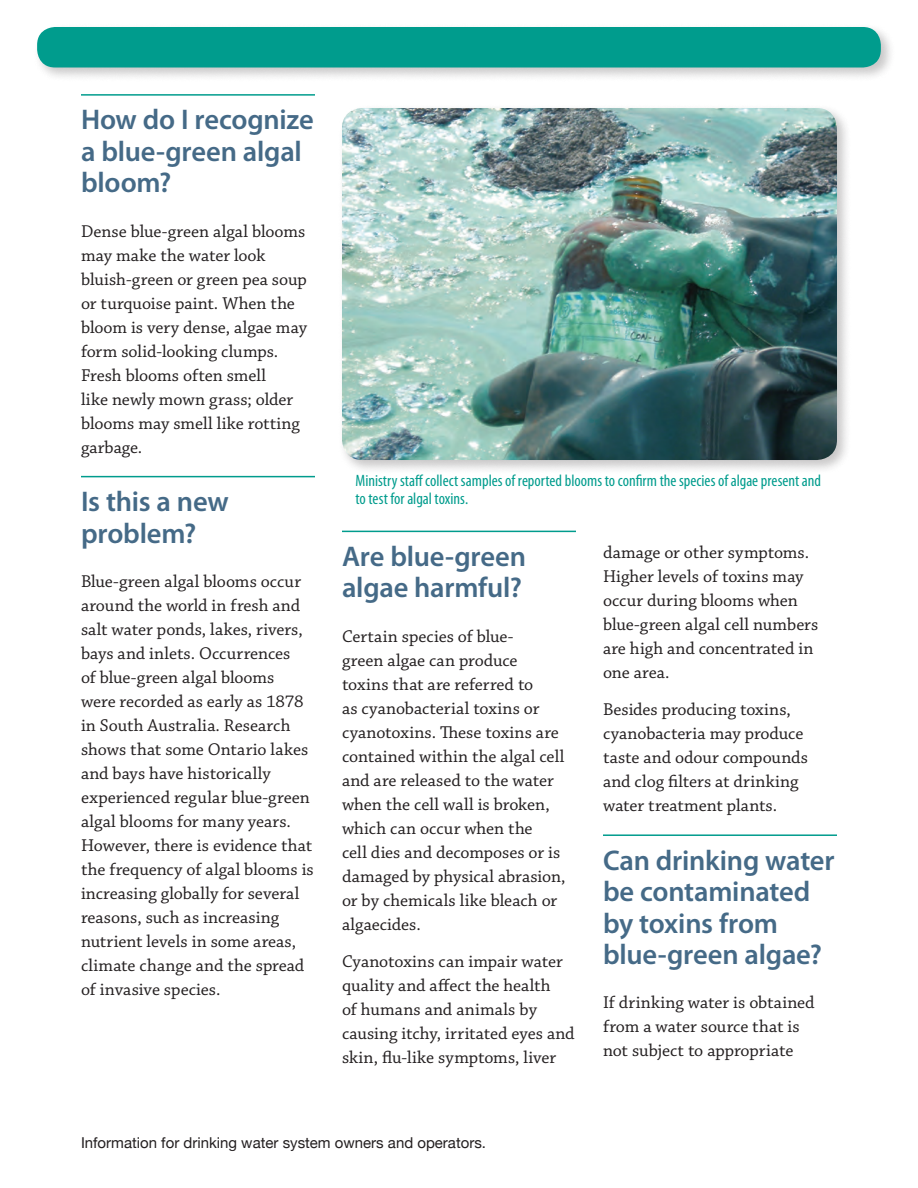
<style>
.page{position:relative;width:918px;height:1188px;background:#fff}
.page>*{position:absolute;margin:0;border:0;box-sizing:border-box;transform-origin:0 0}
.t1{font:600 28.5px/31.5px "Myriad Pro";letter-spacing:-.01em;color:#456a87}
.t2{font:18px/24px "Chaparral Pro";color:#231f20}
.t3{font:condensed 16.5px/18px "Myriad Pro";color:#009c8d}
.t4{font:15px "Helvetica Neue";color:#231f20}
</style>
<div class="page">
<div style="left:33px;top:23px;width:863px;height:59px;background:#231f20;opacity:.25"></div>
<div style="left:37px;top:27px;width:844px;height:41px;background:#009c8d;border-radius:18px"></div>
<hr style="left:81px;top:94px;width:234px;height:2px;background:#009c8d">
<hr style="left:81px;top:476px;width:234px;height:1px;background:#009c8d">
<hr style="left:342px;top:531px;width:234px;height:1px;background:#009c8d">
<hr style="left:603px;top:834px;width:234px;height:2px;background:#009c8d">
<div style="left:338px;top:104px;width:514px;height:371px;background:#231f20;opacity:.25"></div>
<img style="left:342px;top:108px;width:495px;height:352px">
<h1 class="t1" style="left:81px;top:103px;width:234px">How do I recognize a blue-green algal bloom?</h1>
<p class="t2" style="left:81px;top:220px;width:228px">Dense blue-green algal blooms may make the water look bluish-green or green pea soup or turquoise paint. When the bloom is very dense, algae may form solid-looking clumps.<br>Fresh blooms often smell<br>like newly mown grass; older blooms may smell like rotting garbage.</p>
<h1 class="t1" style="left:81px;top:485px;width:149px">Is this a new problem?</h1>
<p class="t2" style="left:81px;top:570px;width:234px">Blue-green algal blooms occur around the world in fresh and salt water ponds, lakes, rivers, bays and inlets. Occurrences<br>of blue-green algal blooms<br>were recorded as early as 1878 in South Australia. Research shows that some Ontario lakes and bays have historically experienced regular blue-green algal blooms for many years.<br>However, there is evidence that the frequency of algal blooms is increasing globally for several reasons, such as increasing nutrient levels in some areas, climate change and the spread of invasive species.</p>
<p class="t3" style="left:356px;top:471px;width:467px">Ministry staff collect samples of reported blooms to confirm the species of algae present and to test for algal toxins.</p>
<h1 class="t1" style="left:342px;top:540px;width:185px">Are blue-green algae harmful?</h1>
<p class="t2" style="left:342px;top:625px;width:225px">Certain species of blue-<br>green algae can produce toxins that are referred to<br>as cyanobacterial toxins or cyanotoxins. These toxins are contained within the algal cell and are released to the water when the cell wall is broken, which can occur when the<br>cell dies and decomposes or is damaged by physical abrasion, or by chemicals like bleach or algaecides.</p>
<p class="t2" style="left:342px;top:950px;width:234px">Cyanotoxins can impair water quality and affect the health<br>of humans and animals by causing itchy, irritated eyes and skin, flu-like symptoms, liver</p>
<p class="t2" style="left:603px;top:541px;width:217px">damage or other symptoms.<br>Higher levels of toxins may occur during blooms when blue-green algal cell numbers are high and concentrated in one area.</p>
<p class="t2" style="left:603px;top:698px;width:207px">Besides producing toxins, cyanobacteria may produce taste and odour compounds and clog filters at drinking water treatment plants.</p>
<h1 class="t1" style="left:603px;top:844px;width:233px">Can drinking water be contaminated by toxins from blue‑green algae?</h1>
<p class="t2" style="left:603px;top:991px;width:213px">If drinking water is obtained from a water source that is not subject to appropriate</p>
<p class="t4" style="left:81px;top:1132px;width:407px">Information for drinking water system owners and operators.</p>
</div>
